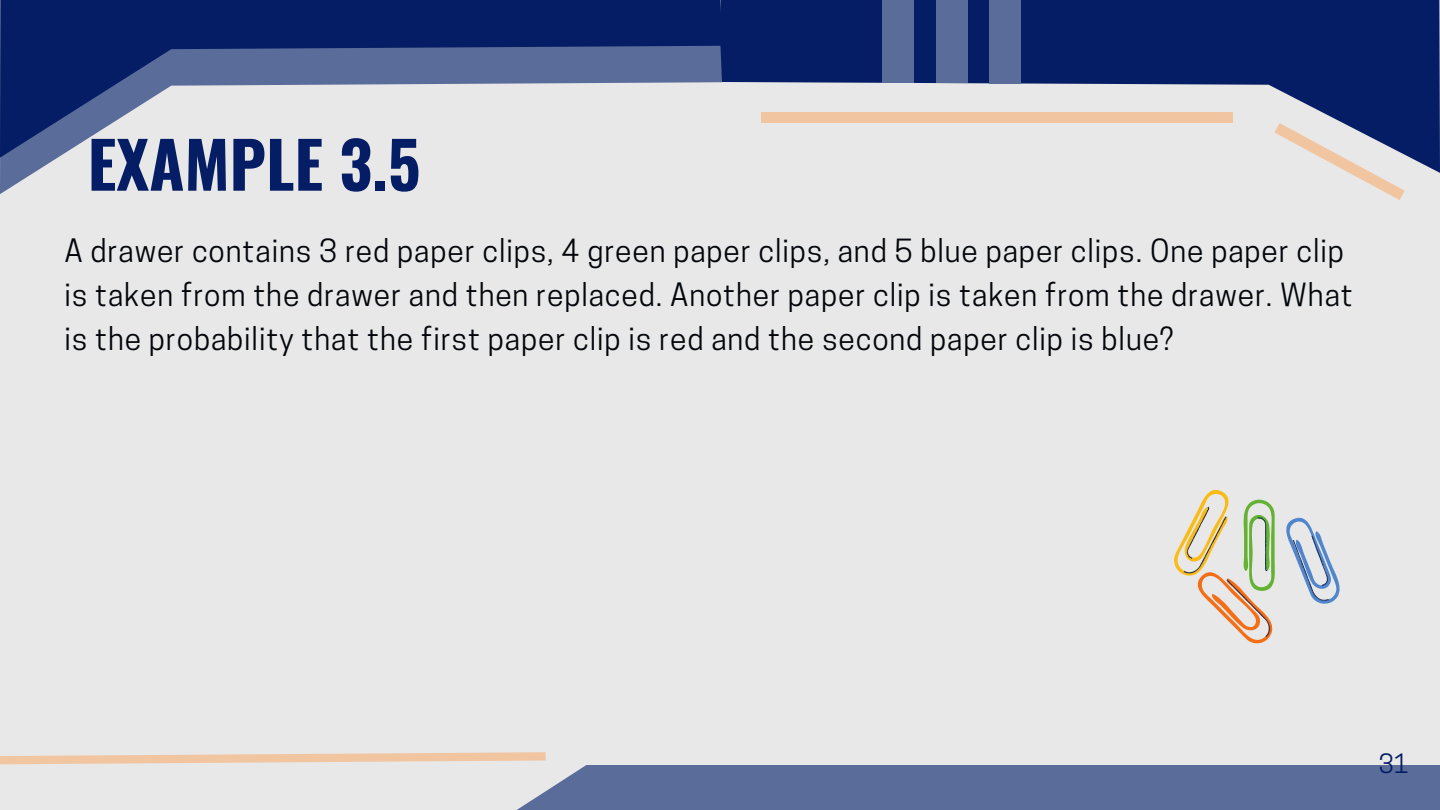
<style>
.page{position:relative;width:1440px;height:810px;background:#e8e8e8}
.page>*{position:absolute;margin:0;border:0;box-sizing:border-box;transform-origin:0 0}
.t1{font:700 64px "Oswald";color:#051d64}
.t2{font:30px/44.2px "Cooper Hewitt";letter-spacing:.03em;color:#03060b}
.t3{font:25px "Cooper Hewitt";color:#051d64}
</style>
<div class="page">
<svg style="left:722px;top:0;width:718px;height:173px;fill:#051d64"></svg>
<svg style="left:0;top:158px;width:57px;height:36px"></svg>
<svg style="left:0;top:0;width:722px;height:158px"></svg>
<svg style="left:1274px;top:123px;width:131px;height:77px"></svg>
<div style="left:761px;top:112px;width:472px;height:11px;background:#f2c5a1"></div>
<div style="left:882px;top:0;width:31px;height:83px;background:#5a6c99"></div>
<div style="left:937px;top:0;width:31px;height:83px;background:#5a6c99"></div>
<div style="left:990px;top:0;width:31px;height:83px;background:#5a6c99"></div>
<svg style="left:0;top:752px;width:546px;height:13px"></svg>
<div style="left:517px;top:765px;width:923px;height:45px;background:#5a6c99"></div>
<svg style="left:1174px;top:489px;width:166px;height:154px"></svg>
<p class="t1" style="left:88px;top:114px;width:334px">EXAMPLE 3.5</p>
<h1 class="t2" style="left:64px;top:232px;width:1290px">A drawer contains 3 red paper clips, 4 green paper clips, and 5 blue paper clips. One paper clip is taken from the drawer and then replaced. Another paper clip is taken from the drawer. What is the probability that the first paper clip is red and the second paper clip is blue?</h1>
<p class="t3" style="left:1379px;top:754px;width:31px">31</p>
</div>
